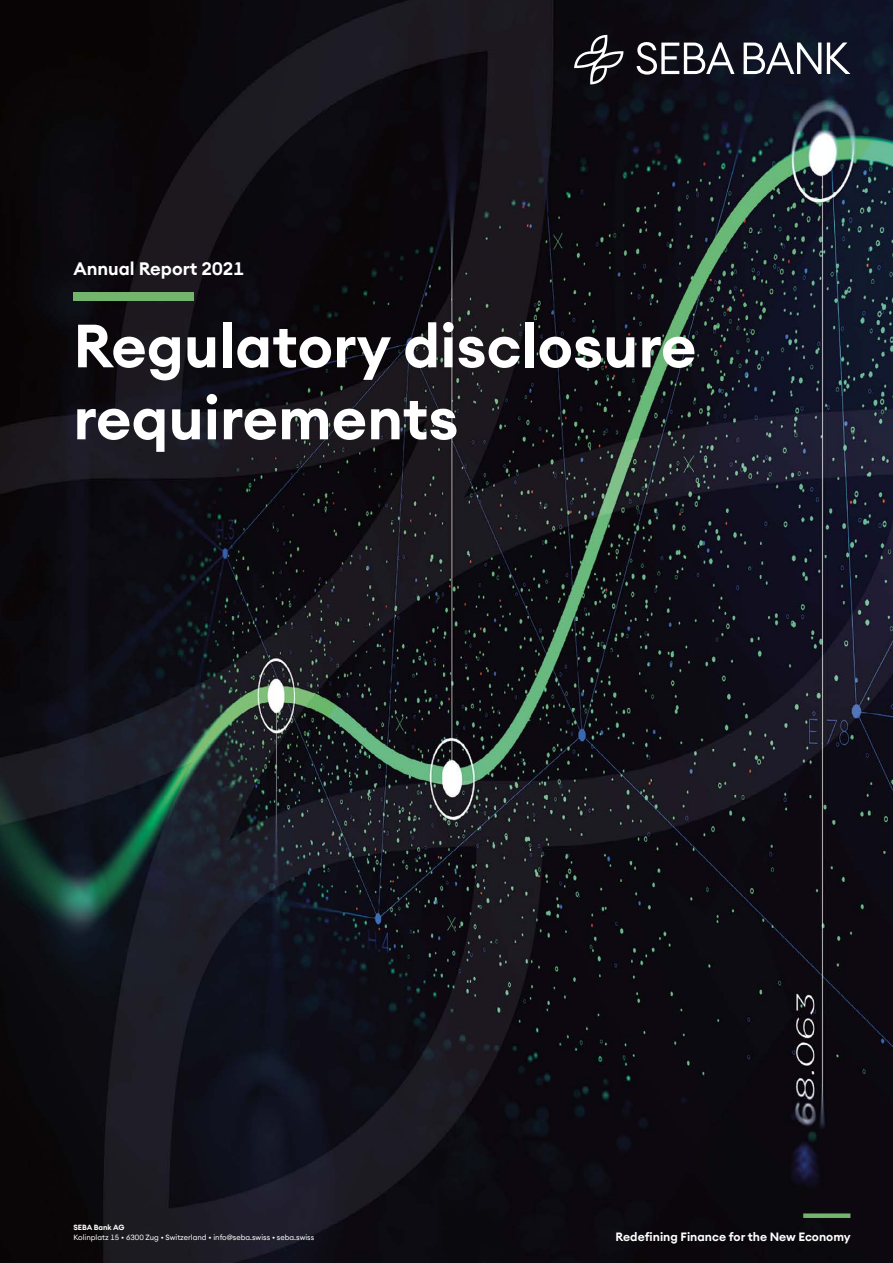
<style>
.page{position:relative;width:893px;height:1263px;background:#fff}
.page>*{position:absolute;margin:0;border:0;box-sizing:border-box;transform-origin:0 0}
.t1{font:600 60px/72px "Seba Euclid";color:#fff}
.t2{font:600 18px "Seba Euclid";color:#fff}
.t3{font:600 12px "Seba Euclid";color:#fff}
.t4{font:7.5px "Seba Euclid";color:#fff}
.t5{font:600 7.5px "Seba Euclid";color:#fff}
</style>
<div class="page">
<img style="left:0;top:0;width:893px;height:1263px">
<div style="left:803px;top:1213px;width:47px;height:5px;background:#74b56e"></div>
<svg style="left:574px;top:35px;width:49px;height:49px;background:#413f44"></svg>
<svg style="left:637px;top:42px;width:97px;height:33px"></svg>
<svg style="left:744px;top:43px;width:77px;height:31px"></svg>
<svg style="left:827px;top:43px;width:23px;height:31px"></svg>
<div style="left:73px;top:292px;width:120px;height:9px;background:#74b56e"></div>
<h2 class="t2" style="left:73px;top:257px;width:172px">Annual Report 2021</h2>
<h1 class="t1" style="left:73px;top:310px;width:625px">Regulatory disclosure requirements</h1>
<p class="t5" style="left:73px;top:1222px;width:53px">SEBA Bank AG</p>
<p class="t4" style="left:73px;top:1233px;width:242px">Kolinplatz 15 • 6300 Zug • Switzerland • info@seba.swiss • seba.swiss</p>
<h3 class="t3" style="left:616px;top:1229px;width:237px">Redefining Finance for the New Economy</h3>
</div>
